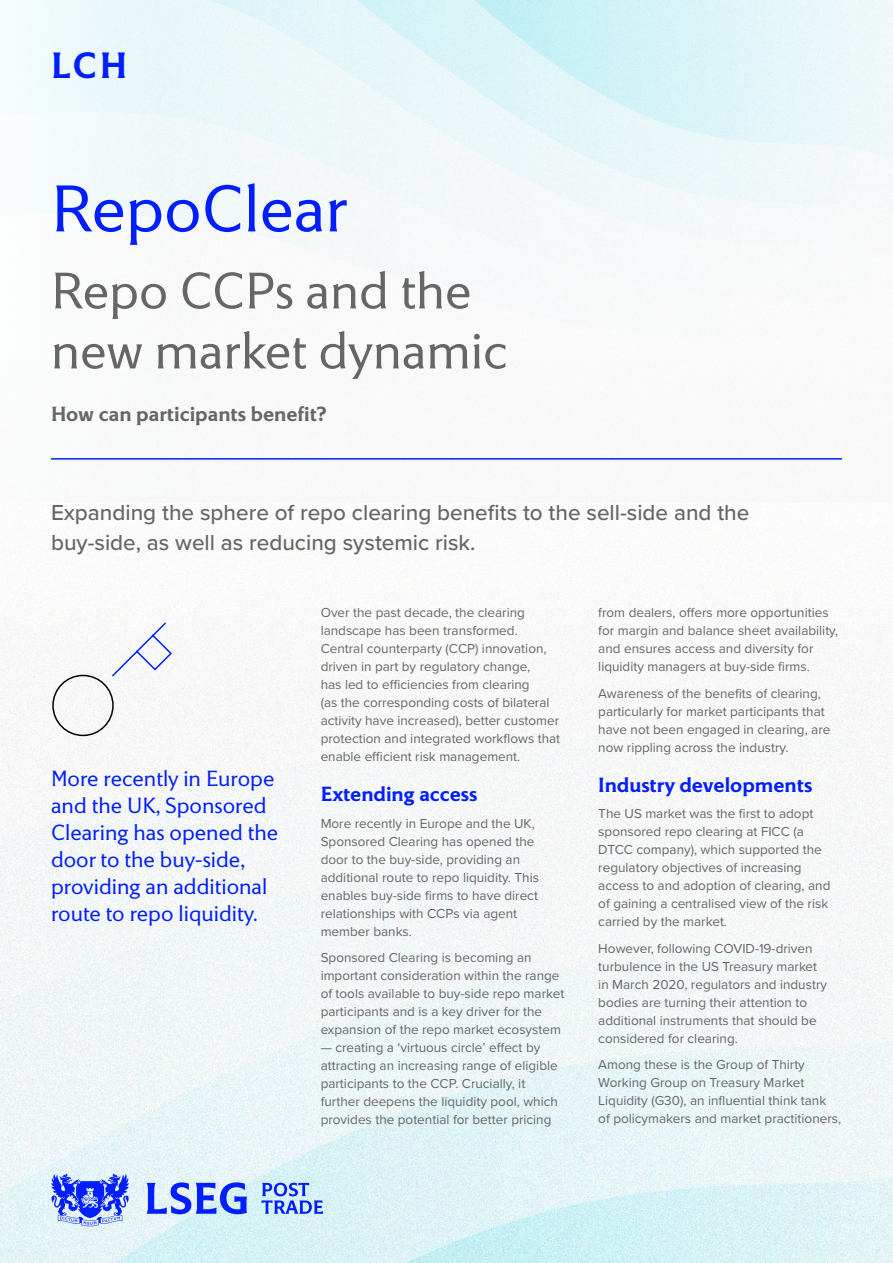
<style>
.page{position:relative;width:893px;height:1263px;background:#fff}
.page>*{position:absolute;margin:0;border:0;box-sizing:border-box;transform-origin:0 0}
.t1{font:300 67.5px "LSEG Motto";color:#001eff}
.t2{font:300 52.5px/60px "LSEG Motto";color:#666}
.t3{font:600 37.5px "LSEG Motto";color:#001eff}
.t4{font:300 22.5px/27px "LSEG Motto";color:#001eff}
.t5{font:500 22.5px/30px "Proxima Nova";color:#666}
.t6{font:600 21px "LSEG Motto";color:#001eff}
.t7{font:600 21px "LSEG Motto";color:#666}
.t8{font:13.5px/18px "Proxima Nova";color:#666}
</style>
<div class="page">
<img style="left:0;top:722px;width:893px;height:541px">
<div style="left:0;top:325px;width:893px;height:397px;background:#f9f9f9"></div>
<hr style="left:51px;top:458px;width:791px;height:2px;background:#001eff">
<svg style="left:112px;top:622px;width:60px;height:55px"></svg>
<div style="left:52px;top:675px;width:62px;height:61px;border:2px solid #000;border-radius:50%"></div>
<svg style="left:262px;top:1183px;width:61px;height:31px;background:#8da9f8"></svg>
<svg style="left:51px;top:1174px;width:196px;height:53px;background:#98adf8"></svg>
<h3 class="t3" style="left:51px;top:43px;width:78px">LCH</h3>
<h1 class="t1" style="left:51px;top:168px;width:299px">RepoClear</h1>
<h2 class="t2" style="left:51px;top:260px;width:458px">Repo CCPs and the new market dynamic</h2>
<h3 class="t7" style="left:51px;top:401px;width:277px">How can participants benefit?</h3>
<h3 class="t5" style="left:51px;top:497px;width:700px">Expanding the sphere of repo clearing benefits to the sell-side and the buy-side, as well as reducing systemic risk.</h3>
<h3 class="t4" style="left:51px;top:765px;width:229px">More recently in Europe and the UK, Sponsored<br>Clearing has opened the door to the buy-side, providing an additional route to repo liquidity.</h3>
<p class="t8" style="left:321px;top:603px;width:241px">Over the past decade, the clearing landscape has been transformed.<br>Central counterparty (CCP) innovation, driven in part by regulatory change,<br>has led to efficiencies from clearing<br>(as the corresponding costs of bilateral activity have increased), better customer protection and integrated workflows that enable efficient risk management.</p>
<h3 class="t6" style="left:321px;top:781px;width:159px">Extending access</h3>
<p class="t8" style="left:321px;top:814px;width:220px">More recently in Europe and the UK,<br>Sponsored Clearing has opened the door to the buy-side, providing an additional route to repo liquidity. This enables buy-side firms to have direct relationships with CCPs via agent member banks.</p>
<p class="t8" style="left:321px;top:948px;width:245px">Sponsored Clearing is becoming an important consideration within the range of tools available to buy-side repo market participants and is a key driver for the expansion of the repo market ecosystem</p>
<p class="t8" style="left:321px;top:1038px;width:239px">— creating a ‘virtuous circle’ effect by attracting an increasing range of eligible participants to the CCP. Crucially, it further deepens the liquidity pool, which provides the potential for better pricing</p>
<p class="t8" style="left:598px;top:603px;width:241px">from dealers, offers more opportunities for margin and balance sheet availability, and ensures access and diversity for liquidity managers at buy-side firms.</p>
<p class="t8" style="left:598px;top:684px;width:234px">Awareness of the benefits of clearing, particularly for market participants that have not been engaged in clearing, are now rippling across the industry.</p>
<h3 class="t6" style="left:598px;top:772px;width:216px">Industry developments</h3>
<p class="t8" style="left:598px;top:804px;width:234px">The US market was the first to adopt sponsored repo clearing at FICC (a DTCC company), which supported the regulatory objectives of increasing access to and adoption of clearing, and of gaining a centralised view of the risk carried by the market.</p>
<p class="t8" style="left:598px;top:939px;width:230px">However, following COVID-19-driven turbulence in the US Treasury market in March 2020, regulators and industry bodies are turning their attention to additional instruments that should be considered for clearing.</p>
<p class="t8" style="left:598px;top:1055px;width:244px">Among these is the Group of Thirty Working Group on Treasury Market Liquidity (G30), an influential think tank of policymakers and market practitioners,</p>
</div>
